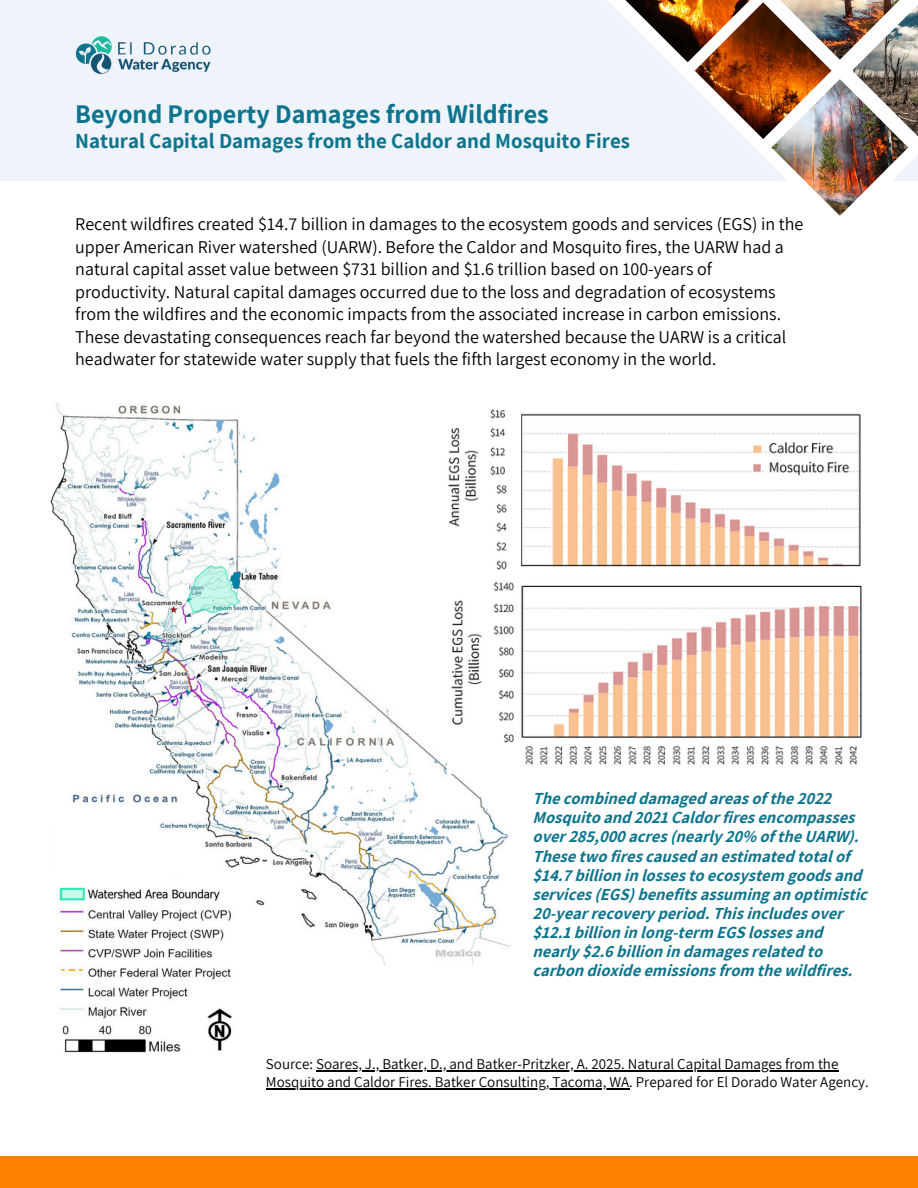
<style>
.page{position:relative;width:918px;height:1188px;background:#fff}
.page>*{position:absolute;margin:0;border:0;box-sizing:border-box;transform-origin:0 0}
.t1{font:700 26.25px "Assistant";color:#0e758e}
.t2{font:700 21px "Assistant";color:#0e758e}
.t3{font:18px/22.5px "Assistant";color:#000}
.t4{font:italic 700 16.5px/19.2px "Assistant";color:#0e758e}
.t5{font:15px "Assistant";color:#000}
</style>
<div class="page">
<div style="left:0;top:0;width:918px;height:181px;background:#eff4fa"></div>
<svg style="left:608px;top:0;width:310px;height:216px"></svg>
<img style="left:695px;top:2px;width:137px;height:136px">
<img style="left:619px;top:0;width:137px;height:62px">
<img style="left:774px;top:0;width:132px;height:60px">
<img style="left:852px;top:5px;width:66px;height:131px">
<img style="left:771px;top:79px;width:137px;height:136px">
<img style="left:75px;top:36px;width:136px;height:39px">
<div style="left:0;top:1156px;width:918px;height:32px;background:#ff8300"></div>
<img style="left:50px;top:403px;width:460px;height:562px">
<img style="left:50px;top:874px;width:195px;height:179px">
<img style="left:447px;top:405px;width:415px;height:368px">
<div style="left:514px;top:409px;width:7px;height:161px;background:#fff"></div>
<hr style="left:316px;top:1070px;width:522px;height:1px;background:#000">
<hr style="left:266px;top:1088px;width:363px;height:1px;background:#000">
<h1 class="t1" style="left:75px;top:97px;width:475px">Beyond Property Damages from Wildfires</h1>
<h2 class="t2" style="left:75px;top:127px;width:556px">Natural Capital Damages from the Caldor and Mosquito Fires</h2>
<p class="t3" style="left:75px;top:212px;width:730px">Recent wildfires created $14.7 billion in damages to the ecosystem goods and services (EGS) in the upper American River watershed (UARW). Before the Caldor and Mosquito fires, the UARW had a natural capital asset value between $731 billion and $1.6 trillion based on 100-years of productivity. Natural capital damages occurred due to the loss and degradation of ecosystems from the wildfires and the economic impacts from the associated increase in carbon emissions.<br>These devastating consequences reach far beyond the watershed because the UARW is a critical headwater for statewide water supply that fuels the fifth largest economy in the world.</p>
<p class="t4" style="left:533px;top:789px;width:342px">Thecombineddamagedareasofthe2022<br>Mosquitoand2021Caldorfiresencompasses over285,000acres(nearly20% oftheUARW).<br>Thesetwofirescausedanestimatedtotalof $14.7billioninlossestoecosystem goodsand services(EGS)benefitsassuminganoptimistic 20-yearrecoveryperiod.Thisincludesover $12.1billioninlong-term EGSlossesand nearly $2.6billionindamagesrelatedto carbondioxideemissionsfrom thewildfires.</p>
<p class="t5" style="left:266px;top:1054px;width:574px">Source: Soares, J., Batker, D., and Batker-Pritzker, A. 2025. Natural Capital Damages from the</p>
<p class="t5" style="left:266px;top:1072px;width:604px">Mosquito and Caldor Fires. Batker Consulting, Tacoma, WA. Prepared for El Dorado Water Agency.</p>
</div>
